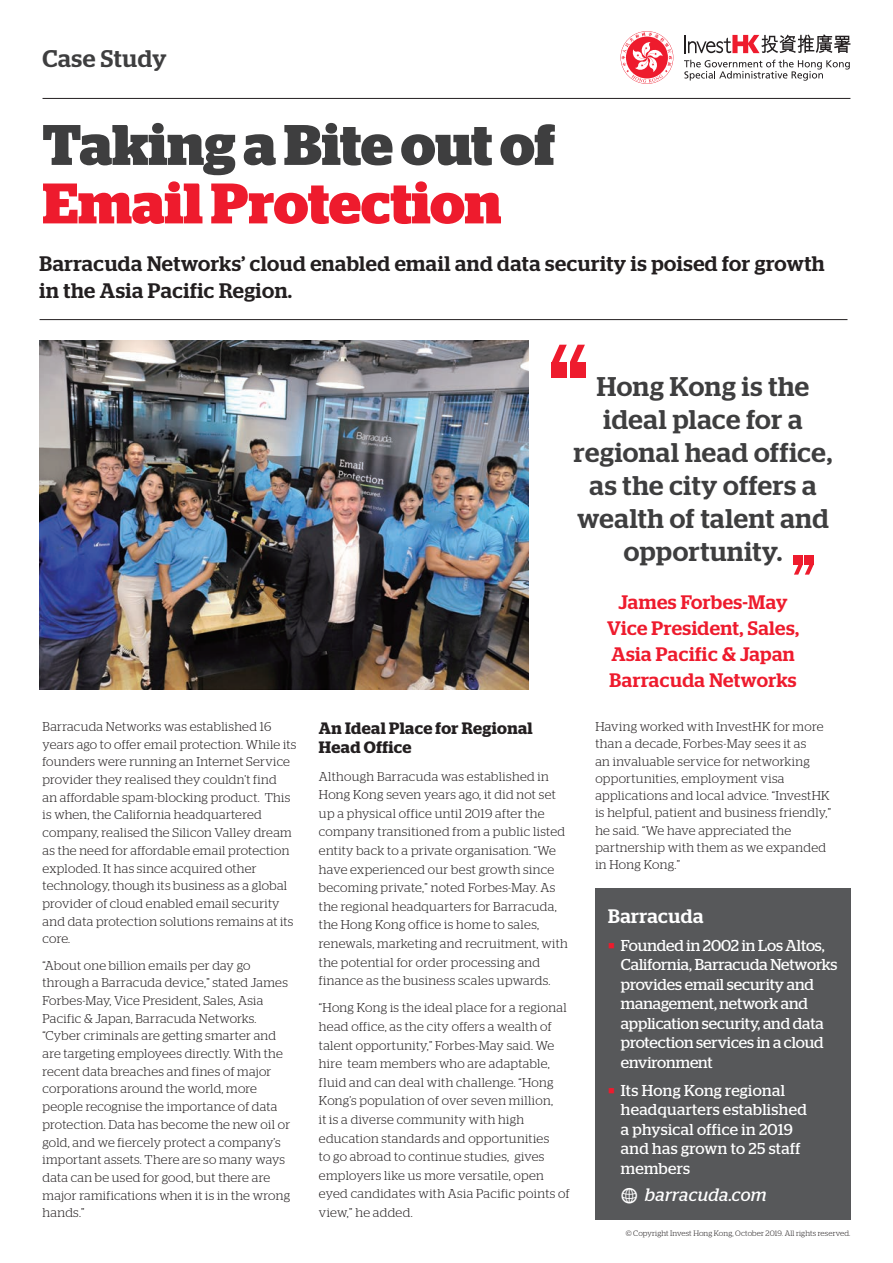
<style>
.page{position:relative;width:893px;height:1263px;background:#fff}
.page>*{position:absolute;margin:0;border:0;box-sizing:border-box;transform-origin:0 0}
.t1{font:700 57px "Stag";letter-spacing:-.005em;color:#3e3e3f}
.t2{font:700 57px "Stag";color:#ee1b2d}
.t3{font:500 27px/33px "Stag";letter-spacing:.02em;color:#3e3e3f;text-align:center}
.t4{font:500 24px "Stag";letter-spacing:.025em;color:#3e3e3f}
.t5{font:500 21px/27px "Stag";letter-spacing:.025em;color:#231f20}
.t6{font:500 19.5px/26.1px "Stag";letter-spacing:.025em;color:#ee1b2d;text-align:center}
.t7{font:500 19.5px "Stag";letter-spacing:.025em;color:#fff}
.t8{font:italic 18px "Stag";letter-spacing:.025em;color:#fff}
.t9{font:600 16.5px/19.5px "Stag";letter-spacing:.02em;color:#231f20}
.t10{font:15.75px/19.5px "Stag";color:#fff}
.t11{font:15.75px/19.5px "Stag";letter-spacing:.025em;color:#fff}
.t12{font:300 12.75px/17.7px "Stag";letter-spacing:.025em;color:#231f20}
.t13{font:300 7.8px "Stag";letter-spacing:.02em;color:#231f20}
.s1{color:#ee1b2d}
.s2{font-family:"Modern Pictograms";font-style:normal;font-size:24px}
</style>
<div class="page">
<svg style="left:621px;top:32px;width:51px;height:51px"></svg>
<svg style="left:684px;top:60px;width:166px;height:21px"></svg>
<svg style="left:685px;top:34px;width:165px;height:19px"></svg>
<hr style="left:43px;top:98px;width:807px;height:1px;background:#231f20">
<div style="left:552px;top:362px;width:15px;height:16px;background:#ee1b2d"></div>
<div style="left:570px;top:362px;width:15px;height:16px;background:#ee1b2d"></div>
<svg style="left:552px;top:345px;width:33px;height:17px"></svg>
<div style="left:805px;top:555px;width:9px;height:9px;background:#ee1b2d"></div>
<div style="left:794px;top:555px;width:9px;height:9px;background:#ee1b2d"></div>
<svg style="left:794px;top:564px;width:20px;height:11px"></svg>
<hr style="left:40px;top:319px;width:807px;height:1px;background:#231f20">
<div style="left:595px;top:888px;width:255px;height:332px;background:#57585a"></div>
<img style="left:40px;top:341px;width:489px;height:348px">
<h3 class="t4" style="left:43px;top:45px;width:126px">Case Study</h3>
<h1 class="t1" style="left:43px;top:112px;width:514px">Taking a Bite out of</h1>
<h1 class="t2" style="left:43px;top:170px;width:460px">Email Protection</h1>
<h3 class="t5" style="left:40px;top:250px;width:786px">Barracuda Networks’ cloud enabled email and data security is poised for growth in the Asia Pacific Region.</h3>
<p class="t12" style="left:43px;top:717px;width:255px">Barracuda Networks was established 16 years ago to offer email protection. While its founders were running an Internet Service provider they realised they couldn’t find<br>an affordable spam-blocking product. This is when, the California headquartered company, realised the Silicon Valley dream as the need for affordable email protection exploded. It has since acquired other technology, though its business as a global provider of cloud enabled email security and data protection solutions remains at its core.</p>
<p class="t12" style="left:43px;top:956px;width:249px">“About one billion emails per day go through a Barracuda device,” stated James Forbes-May, Vice President, Sales, Asia Pacific &amp; Japan, Barracuda Networks. “Cyber criminals are getting smarter and are targeting employees directly. With the recent data breaches and fines of major corporations around the world, more people recognise the importance of data protection. Data has become the new oil or gold, and we fiercely protect a company’s important assets. There are so many ways data can be used for good, but there are major ramifications when it is in the wrong hands.”</p>
<h2 class="t3" style="left:574px;top:370px;width:260px">Hong Kong is the ideal place for a regional head office, as the city offers a wealth of talent and opportunity.</h2>
<h3 class="t6" style="left:607px;top:589px;width:193px">James Forbes-May<br>Vice President, Sales,<br>Asia Pacific &amp; Japan<br>Barracuda Networks</h3>
<p class="t9" style="left:319px;top:718px;width:215px">An Ideal Place for Regional<br>Head Office</p>
<p class="t12" style="left:319px;top:767px;width:250px;line-height:18.6px">Although Barracuda was established in Hong Kong seven years ago, it did not set up a physical office until 2019 after the company transitioned from a public listed entity back to a private organisation. “We have experienced our best growth since becoming private,” noted Forbes-May. As the regional headquarters for Barracuda, the Hong Kong office is home to sales, renewals, marketing and recruitment, with the potential for order processing and finance as the business scales upwards.</p>
<p class="t12" style="left:319px;top:998px;width:252px;line-height:18.6px">“Hong Kong is the ideal place for a regional head office, as the city offers a wealth of talent opportunity,” Forbes-May said. We hire team members who are adaptable, fluid and can deal with challenge. “Hong Kong’s population of over seven million,<br>it is a diverse community with high education standards and opportunities<br>to go abroad to continue studies, gives employers like us more versatile, open eyed candidates with Asia Pacific points of view,” he added.</p>
<p class="t12" style="left:595px;top:718px;width:237px;line-height:17.2px">Having worked with InvestHK for more than a decade, Forbes-May sees it as<br>an invaluable service for networking opportunities, employment visa applications and local advice. “InvestHK is helpful, patient and business friendly,” he said. “We have appreciated the partnership with them as we expanded in Hong Kong.”</p>
<h3 class="t7" style="left:608px;top:904px;width:97px">Barracuda</h3>
<p class="t10" style="left:621px;top:935px;width:218px;text-indent:-13px"><span class="s1">■</span> Founded in 2002 in Los Altos,<br>California, Barracuda Networks provides email security and management, network and application security, and data protection services in a cloud environment</p>
<p class="t11" style="left:621px;top:1080px;width:188px;text-indent:-13px"><span class="s1">■</span> Its Hong Kong regional headquarters established a physical office in 2019 and has grown to 25 staff members</p>
<h3 class="t8" style="left:620px;top:1184px;width:148px"><span class="s2">w</span> barracuda.com</h3>
<p class="t13" style="left:626px;top:1229px;width:226px">© Copyright Invest Hong Kong, October 2019. All rights reserved.</p>
</div>
